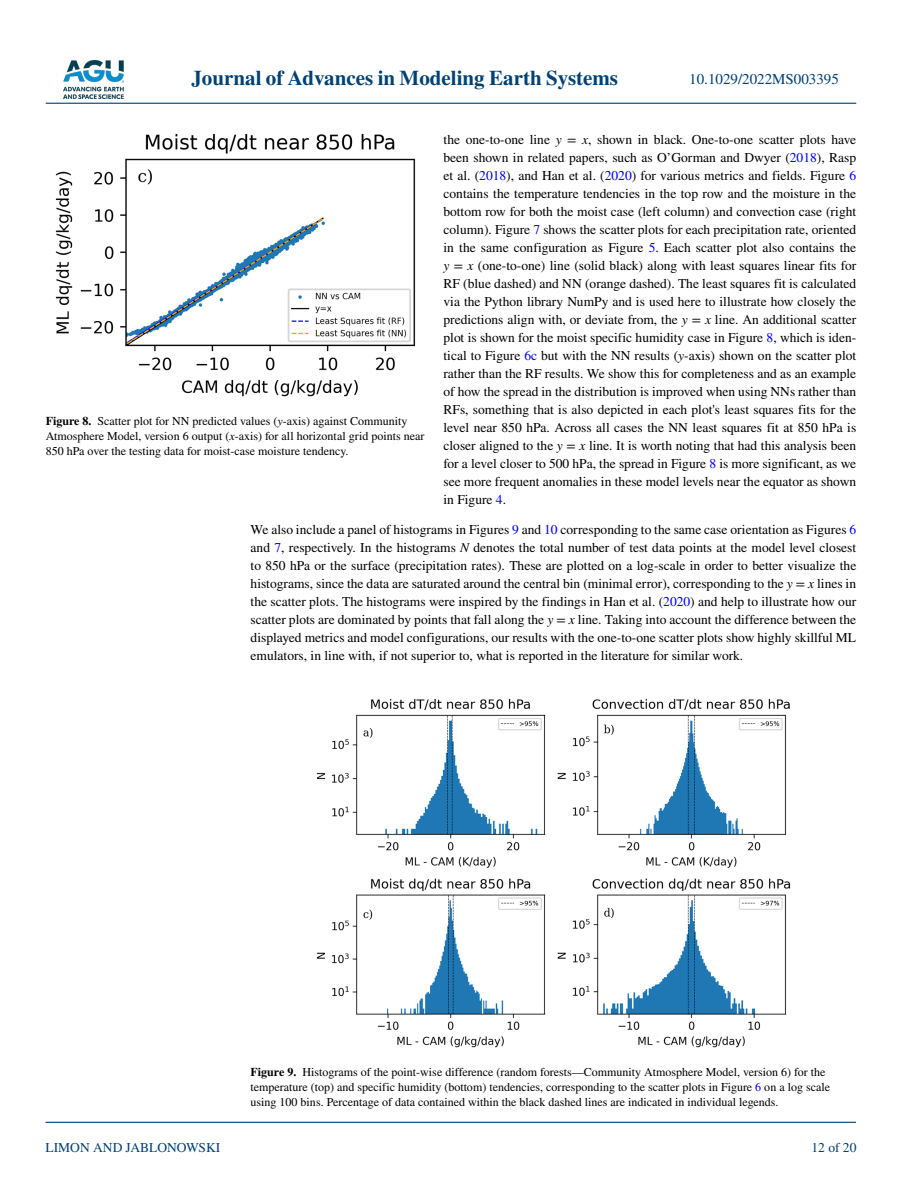
<style>
.page{position:relative;width:902px;height:1183px;background:#fff}
.page>*{position:absolute;margin:0;border:0;box-sizing:border-box;transform-origin:0 0}
.t1{font:700 21px "STIX";color:#004174}
.t2{font:15px "STIX";color:#004174}
.t3{font:13.5px/18px "STIX";color:#000;text-align:justify}
.t4{font:13.5px "STIX";color:#004174}
.t5{font:12px/15px "STIX";color:#000}
.s1{font-style:italic}
.s2{color:#00f}
.s3{font-weight:700}
</style>
<div class="page">
<img style="left:63px;top:60px;width:60px;height:39px">
<hr style="left:46px;top:103px;width:810px;height:1px;background:#004174">
<hr style="left:45px;top:1121px;width:810px;height:1px;background:#004174">
<img style="left:56px;top:134px;width:359px;height:262px">
<img style="left:316px;top:698px;width:474px;height:349px">
<h1 class="t1" style="left:191px;top:66px;width:428px">Journal of Advances in Modeling Earth Systems</h1>
<p class="t2" style="left:689px;top:69px;width:151px">10.1029/2022MS003395</p>
<p class="t3" style="left:443px;top:131px;width:414px">the one-to-one line <span class="s1">y</span> = <span class="s1">x</span>, shown in black. One-to-one scatter plots have been shown in related papers, such as O’Gorman and Dwyer (<span class="s2">2018</span>), Rasp et al. (<span class="s2">2018</span>), and Han et al. (<span class="s2">2020</span>) for various metrics and fields. Figure <span class="s2">6 </span>contains the temperature tendencies in the top row and the moisture in the bottom row for both the moist case (left column) and convection case (right column). Figure <span class="s2">7</span> shows the scatter plots for each precipitation rate, oriented in the same configuration as Figure <span class="s2">5</span>. Each scatter plot also contains the <span class="s1">y</span> = <span class="s1">x</span> (one-to-one) line (solid black) along with least squares linear fits for RF (blue dashed) and NN (orange dashed). The least squares fit is calculated via the Python library NumPy and is used here to illustrate how closely the predictions align with, or deviate from, the <span class="s1">y</span> = <span class="s1">x</span> line. An additional scatter plot is shown for the moist specific humidity case in Figure <span class="s2">8</span>, which is iden&shy;tical to Figure <span class="s2">6c</span> but with the NN results (<span class="s1">y</span>-axis) shown on the scatter plot rather than the RF results. We show this for completeness and as an example of how the spread in the distribution is improved when using NNs rather than RFs, something that is also depicted in each plot's least squares fits for the level near 850 hPa. Across all cases the NN least squares fit at 850 hPa is closer aligned to the <span class="s1">y</span> = <span class="s1">x</span> line. It is worth noting that had this analysis been for a level closer to 500 hPa, the spread in Figure <span class="s2">8</span> is more significant, as we see more frequent anomalies in these model levels near the equator as shown in Figure <span class="s2">4</span>.</p>
<p class="t3" style="left:250px;top:521px;width:607px">We also include a panel of histograms in Figures <span class="s2">9</span> and <span class="s2">10</span> corresponding to the same case orientation as Figures <span class="s2">6 </span>and <span class="s2">7</span>, respectively. In the histograms <span class="s1">N</span> denotes the total number of test data points at the model level closest to 850 hPa or the surface (precipitation rates). These are plotted on a log-scale in order to better visualize the histograms, since the data are saturated around the central bin (minimal error), corresponding to the <span class="s1">y</span> = <span class="s1">x</span> lines in the scatter plots. The histograms were inspired by the findings in Han et al. (<span class="s2">2020</span>) and help to illustrate how our scatter plots are dominated by points that fall along the <span class="s1">y</span> = <span class="s1">x</span> line. Taking into account the difference between the displayed metrics and model configurations, our results with the one-to-one scatter plots show highly skillful ML emulators, in line with, if not superior to, what is reported in the literature for similar work.</p>
<p class="t5" style="left:46px;top:414px;width:380px"><span class="s3">Figure 8.</span> Scatter plot for NN predicted values (<span class="s1">y</span>-axis) against Community<br>Atmosphere Model, version 6 output (<span class="s1">x</span>-axis) for all horizontal grid points near<br>850 hPa over the testing data for moist-case moisture tendency.</p>
<p class="t4" style="left:45px;top:1138px;width:176px">LIMON AND JABLONOWSKI</p>
<p class="t5" style="left:250px;top:1065px;width:581px"><span class="s3">Figure 9.</span> Histograms of the point-wise difference (random forests—Community Atmosphere Model, version 6) for the temperature (top) and specific humidity (bottom) tendencies, corresponding to the scatter plots in Figure <span class="s2">6</span> on a log scale using 100 bins. Percentage of data contained within the black dashed lines are indicated in individual legends.</p>
<p class="t4" style="left:811px;top:1138px;width:46px">12 of 20</p>
</div>
